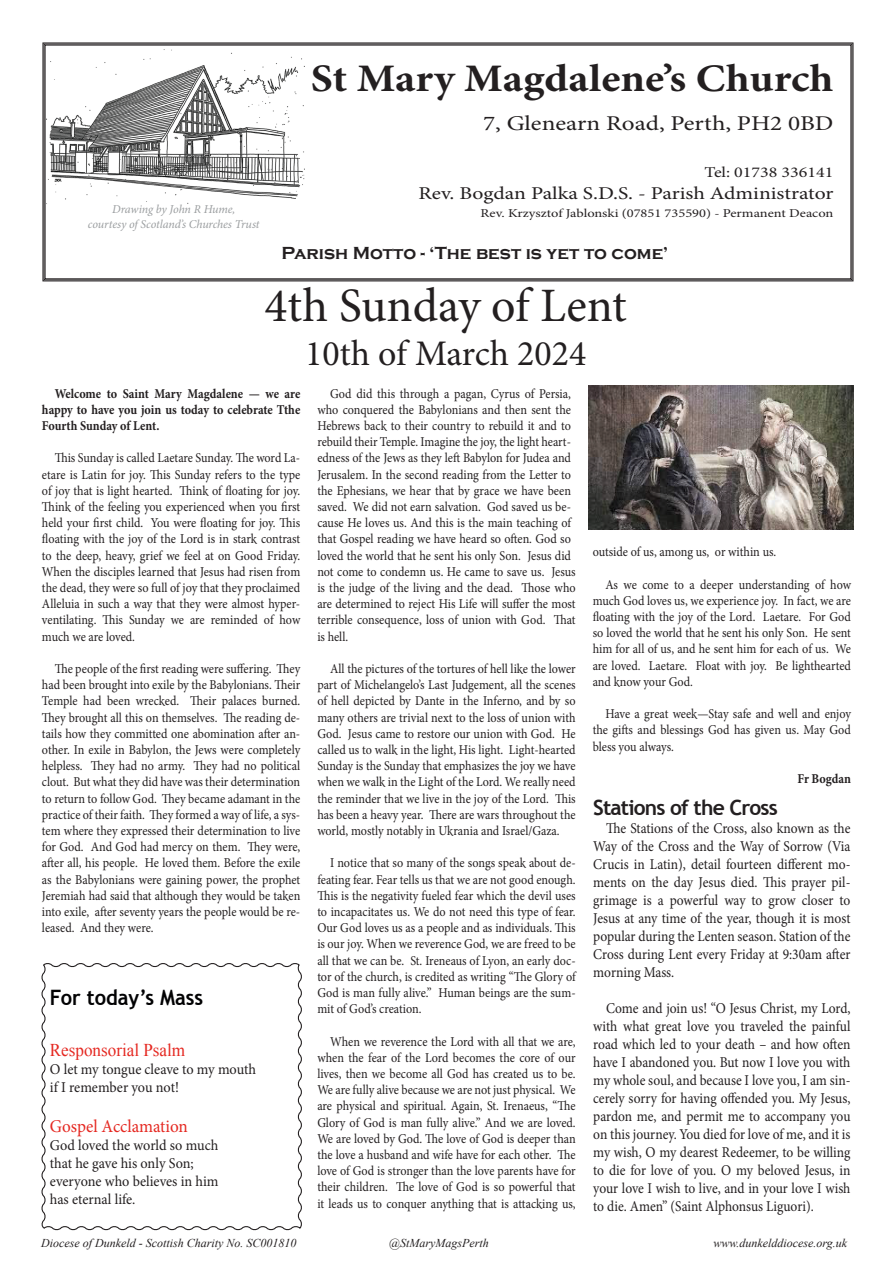
<style>
.page{position:relative;width:893px;height:1263px;background:#fff}
.page>*{position:absolute;margin:0;border:0;box-sizing:border-box;transform-origin:0 0}
.t1{font:48px "Minion Pro";color:#231f20}
.t2{font:700 39px "Minion Pro";color:#231f20;scale:1.12 1}
.t3{font:36px "Minion Pro";color:#231f20}
.t4{font:700 21.15px "Trebuchet MS";color:#020203;scale:.95 1}
.t5{font:21px "Minion Pro";color:#231f20;scale:1.2 1}
.t6{font:700 21px "Trebuchet MS";letter-spacing:-.04em;color:#231f20}
.t7{font:18px "Minion Pro";color:#231f20;scale:1.2 1}
.t8{font:700 18px "Copperplate Gothic";color:#231f20}
.t9{font:18px "Times New Roman";color:#e52821;scale:.95 1}
.t10{font:18px "Minion Pro";letter-spacing:-.005em;color:#e52821;scale:.95 1}
.t11{font:15px/18px "Minion Pro";letter-spacing:-.005em;color:#231f20;text-align:justify;scale:.9 1}
.t12{font:15px "Minion Pro";letter-spacing:-.005em;color:#231f20;scale:.95 1}
.t13{font:15px "Minion Pro";letter-spacing:-.005em;color:#231f20;scale:1.2 1}
.t14{font:13.5px/16.2px "Minion Pro";color:#231f20;text-align:justify;scale:.9 1}
.t15{font:700 13.5px/16.2px "Minion Pro";letter-spacing:-.005em;color:#231f20;text-align:justify;scale:.9 1}
.t16{font:italic 12px "Times New Roman";color:#231f20}
.t17{font:italic 12px "Minion Pro";letter-spacing:-.01em;color:#9b9ea0}
.t18{font:12px "Minion Pro";color:#231f20;scale:1.2 1}
</style>
<div class="page">
<svg style="left:42px;top:42px;width:812px;height:240px"></svg>
<img style="left:47px;top:49px;width:257px;height:155px">
<svg style="left:41px;top:963px;width:261px;height:268px"></svg>
<img style="left:588px;top:386px;width:265px;height:143px">
<p class="t17" style="left:112px;top:201px;width:125px">Drawing by John R Hume,</p>
<p class="t17" style="left:88px;top:216px;width:173px">courtesy of Scotland’s Churches Trust</p>
<p class="t2" style="left:311px;top:51px;width:468px">St Mary Magdalene’s Church</p>
<p class="t5" style="left:483px;top:110px;width:293px">7, Glenearn Road, Perth, PH2 0BD</p>
<p class="t13" style="left:705px;top:162px;width:109px">Tel: 01738 336141</p>
<p class="t7" style="left:418px;top:181px;width:347px">Rev. Bogdan Palka S.D.S. - Parish Administrator</p>
<p class="t18" style="left:481px;top:205px;width:296px">Rev. Krzysztof Jablonski (07851 735590) - Permanent Deacon</p>
<p class="t8" style="left:282px;top:243px;width:388px">Parish Motto - ‘The best is yet to come’</p>
<p class="t1" style="left:265px;top:274px;width:364px">4th Sunday of Lent</p>
<p class="t3" style="left:305px;top:329px;width:283px">10th of March 2024</p>
<p class="t15" style="left:42px;top:385px;width:289px;text-indent:13px">Welcome to Saint Mary Magdalene — we are happy to have you join us today to celebrate Tthe Fourth Sunday of Lent.</p>
<p class="t14" style="left:42px;top:450px;width:289px;text-indent:13px">This Sunday is called Laetare Sunday. The word La&shy;etare is Latin for joy. This Sunday refers to the type of joy that is light hearted. Think of floating for joy.<br>Think of the feeling you experienced when you first held your first child. You were floating for joy. This floating with the joy of the Lord is in stark contrast to the deep, heavy, grief we feel at on Good Friday.<br>When the disciples learned that Jesus had risen from the dead, they were so full of joy that they proclaimed Alleluia in such a way that they were almost hyper&shy;ventilating. This Sunday we are reminded of how much we are loved.</p>
<p class="t14" style="left:42px;top:661px;width:289px;text-indent:13px">The people of the first reading were suffering. They had been brought into exile by the Babylonians. Their Temple had been wrecked. Their palaces burned.<br>They brought all this on themselves. The reading de&shy;tails how they committed one abomination after an&shy;other. In exile in Babylon, the Jews were completely helpless. They had no army. They had no political clout. But what they did have was their determination to return to follow God. They became adamant in the practice of their faith. They formed a way of life, a sys&shy;tem where they expressed their determination to live for God. And God had mercy on them. They were, after all, his people. He loved them. Before the exile as the Babylonians were gaining power, the prophet Jeremiah had said that although they would be taken into exile, after seventy years the people would be re&shy;leased. And they were.</p>
<p class="t4" style="left:50px;top:984px;width:163px">For today’s Mass</p>
<p class="t9" style="left:50px;top:1038px;width:144px">Responsorial Psalm</p>
<p class="t12" style="left:50px;top:1059px;width:219px">O let my tongue cleave to my mouth</p>
<p class="t12" style="left:50px;top:1077px;width:137px">if I remember you not!</p>
<p class="t10" style="left:50px;top:1114px;width:147px">Gospel Acclamation</p>
<p class="t12" style="left:50px;top:1135px;width:179px">God loved the world so much</p>
<p class="t12" style="left:50px;top:1153px;width:153px">that he gave his only Son;</p>
<p class="t12" style="left:50px;top:1171px;width:179px">everyone who believes in him</p>
<p class="t12" style="left:50px;top:1189px;width:92px">has eternal life.</p>
<p class="t14" style="left:317px;top:385px;width:289px;text-align:left;text-indent:13px">God did this through a pagan, Cyrus of Persia, who conquered the Babylonians and then sent the Hebrews back to their country to rebuild it and to rebuild their Temple. Imagine the joy, the light heart&shy;edness of the Jews as they left Babylon for Judea and Jerusalem. In the second reading from the Letter to the Ephesians, we hear that by grace we have been saved. We did not earn salvation. God saved us be&shy;cause He loves us. And this is the main teaching of that Gospel reading we have heard so often. God so loved the world that he sent his only Son. Jesus did not come to condemn us. He came to save us. Jesus is the judge of the living and the dead. Those who are determined to reject His Life will suffer the most terrible consequence, loss of union with God. That is hell.</p>
<p class="t14" style="left:317px;top:661px;width:289px;text-indent:13px">All the pictures of the tortures of hell like the lower part of Michelangelo’s Last Judgement, all the scenes of hell depicted by Dante in the Inferno, and by so many others are trivial next to the loss of union with God. Jesus came to restore our union with God. He called us to walk in the light, His light. Light-hearted Sunday is the Sunday that emphasizes the joy we have when we walk in the Light of the Lord. We really need the reminder that we live in the joy of the Lord. This has been a heavy year. There are wars throughout the world, mostly notably in Ukrania and Israel/Gaza.</p>
<p class="t14" style="left:317px;top:855px;width:289px;text-indent:13px">I notice that so many of the songs speak about de&shy;feating fear. Fear tells us that we are not good enough.<br>This is the negativity fueled fear which the devil uses to incapacitates us. We do not need this type of fear.<br>Our God loves us as a people and as individuals. This is our joy. When we reverence God, we are freed to be all that we can be. St. Ireneaus of Lyon, an early doc&shy;tor of the church, is credited as writing “The Glory of God is man fully alive.” Human beings are the sum&shy;mit of God’s creation.</p>
<p class="t14" style="left:317px;top:1033px;width:289px;text-indent:13px">When we reverence the Lord with all that we are, when the fear of the Lord becomes the core of our lives, then we become all God has created us to be.<br>We are fully alive because we are not just physical. We are physical and spiritual. Again, St. Irenaeus, “The Glory of God is man fully alive.” And we are loved.<br>We are loved by God. The love of God is deeper than the love a husband and wife have for each other. The love of God is stronger than the love parents have for their children. The love of God is so powerful that it leads us to conquer anything that is attacking us,</p>
<p class="t14" style="left:593px;top:544px;width:206px">outside of us, among us, or within us.</p>
<p class="t14" style="left:593px;top:576px;width:289px;text-indent:13px">As we come to a deeper understanding of how much God loves us, we experience joy. In fact, we are floating with the joy of the Lord. Laetare. For God so loved the world that he sent his only Son. He sent him for all of us, and he sent him for each of us. We are loved. Laetare. Float with joy. Be lighthearted and know your God.</p>
<p class="t14" style="left:593px;top:706px;width:289px;text-indent:13px">Have a great week—Stay safe and well and enjoy the gifts and blessings God has given us. May God bless you always.</p>
<p class="t15" style="left:797px;top:770px;width:61px">Fr Bogdan</p>
<p class="t6" style="left:593px;top:794px;width:186px">Stations of the Cross</p>
<p class="t11" style="left:593px;top:819px;width:287px;text-indent:13px">The Stations of the Cross, also known as the Way of the Cross and the Way of Sorrow (Via Crucis in Latin), detail fourteen different mo&shy;ments on the day Jesus died. This prayer pil&shy;grimage is a powerful way to grow closer to Jesus at any time of the year, though it is most popular during the Lenten season. Station of the Cross during Lent every Friday at 9:30am after morning Mass.</p>
<p class="t11" style="left:593px;top:999px;width:287px;text-indent:13px">Come and join us! “O Jesus Christ, my Lord, with what great love you traveled the painful road which led to your death – and how often have I abandoned you. But now I love you with my whole soul, and because I love you, I am sin&shy;cerely sorry for having offended you. My Jesus, pardon me, and permit me to accompany you on this journey. You died for love of me, and it is my wish, O my dearest Redeemer, to be willing to die for love of you. O my beloved Jesus, in your love I wish to live, and in your love I wish to die. Amen” (Saint Alphonsus Liguori).</p>
<p class="t16" style="left:41px;top:1235px;width:257px">Diocese of Dunkeld - Scottish Charity No. SC001810</p>
<p class="t16" style="left:389px;top:1235px;width:101px">@StMaryMagsPerth</p>
<p class="t16" style="left:713px;top:1235px;width:135px">www.dunkelddiocese.org.uk</p>
</div>
